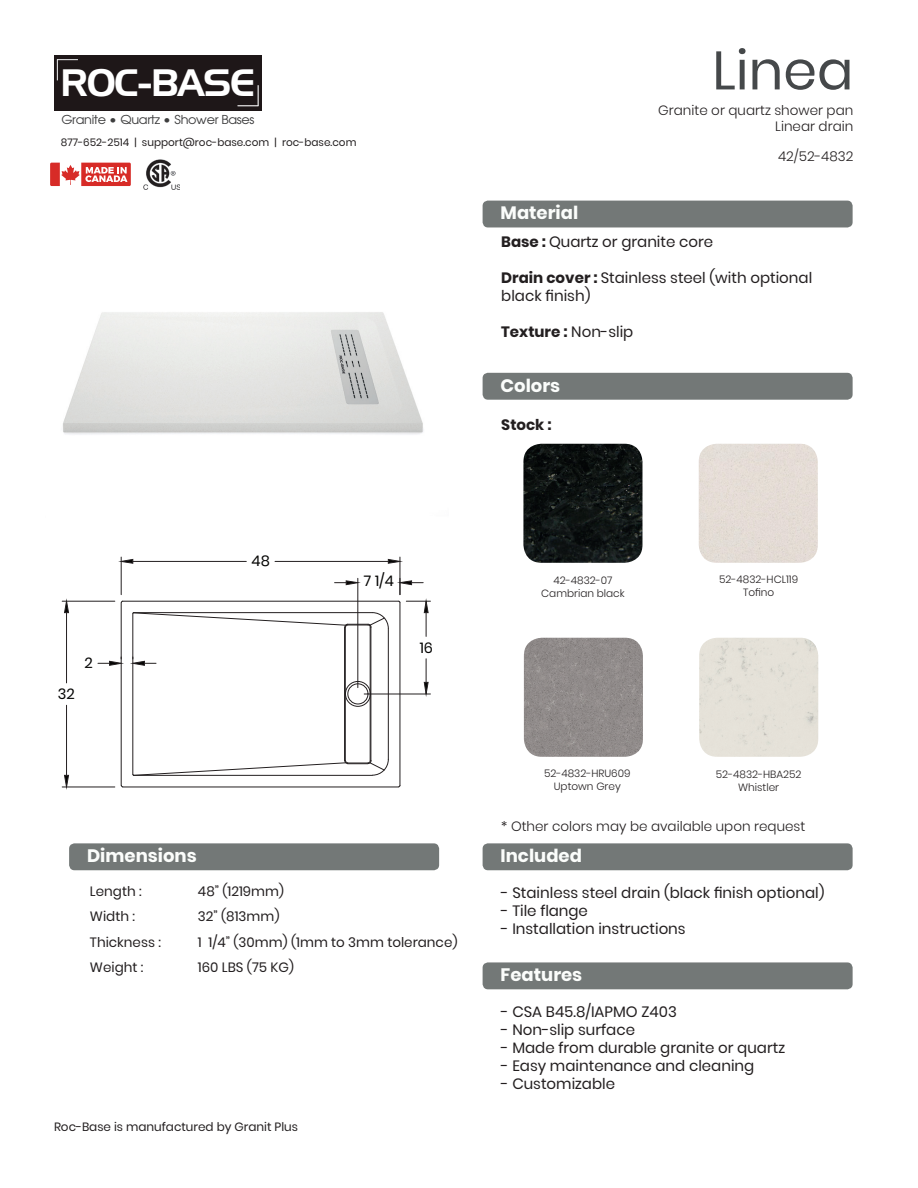
<style>
.page{position:relative;width:918px;height:1188px;background:#fff}
.page>*{position:absolute;margin:0;border:0;box-sizing:border-box;transform-origin:0 0}
.t1{font:54px "Poppins";color:#45484a}
.t2{font:37.2px "Handel Gothic";letter-spacing:-.025em;color:#fff}
.t3{font:700 18px "Poppins";color:#fbfdfb}
.t4{font:15px/18px "Poppins";color:#231f20}
.t5{font:700 15px "Poppins";color:#231f20}
.t6{font:14.7px "Poppins";color:#050504}
.t7{font:13.5px "Poppins";color:#231f20}
.t8{font:300 13.5px/16.2px "Poppins";color:#231f20;text-align:right}
.t9{font:12.3px "Avant Garde";letter-spacing:-.025em;color:#3d3d3e;scale:1.05 1}
.t10{font:12px "Poppins";color:#231f20}
.t11{font:300 10.5px/12.6px "Poppins";color:#231f20;text-align:center}
.t12{font:10.5px "Poppins";color:#231f20}
.s1{font-weight:700}
.s2{font-weight:400}
</style>
<div class="page">
<div style="left:55px;top:55px;width:207px;height:56px;background:#1e1718"></div>
<svg style="left:57px;top:59px;width:21px;height:21px"></svg>
<svg style="left:238px;top:85px;width:21px;height:22px"></svg>
<img style="left:63px;top:312px;width:361px;height:123px">
<svg style="left:50px;top:163px;width:81px;height:23px"></svg>
<img style="left:144px;top:159px;width:36px;height:30px">
<div style="left:483px;top:201px;width:370px;height:26px;background:#737877;border-radius:5px"></div>
<div style="left:483px;top:373px;width:370px;height:27px;background:#737877;border-radius:5px"></div>
<img style="left:523px;top:444px;width:119px;height:119px">
<div style="left:699px;top:444px;width:119px;height:119px;background:#e5dcd6"></div>
<img style="left:524px;top:638px;width:119px;height:119px">
<div style="left:699px;top:638px;width:119px;height:119px;background:#e5e1d8"></div>
<div style="left:483px;top:843px;width:370px;height:27px;background:#737877;border-radius:5px"></div>
<div style="left:483px;top:962px;width:370px;height:27px;background:#737877;border-radius:5px"></div>
<hr style="left:400px;top:603px;width:1px;height:183px;background:#231f20">
<hr style="left:123px;top:787px;width:275px;height:1px;background:#231f20">
<hr style="left:121px;top:603px;width:1px;height:183px;background:#231f20">
<hr style="left:123px;top:601px;width:275px;height:1px;background:#231f20">
<hr style="left:388px;top:629px;width:1px;height:130px;background:#231f20">
<hr style="left:132px;top:613px;width:1px;height:162px;background:#231f20">
<hr style="left:371px;top:627px;width:1px;height:134px;background:#231f20">
<hr style="left:344px;top:627px;width:1px;height:134px;background:#231f20">
<hr style="left:370px;top:627px;width:1px;height:134px;background:#231f20">
<hr style="left:345px;top:627px;width:1px;height:134px;background:#231f20">
<svg style="left:132px;top:612px;width:257px;height:17px"></svg>
<svg style="left:132px;top:759px;width:257px;height:17px"></svg>
<div style="left:347px;top:683px;width:21px;height:21px;border:1px solid #231f20;border-radius:50%"></div>
<div style="left:345px;top:681px;width:26px;height:26px;border:1px solid #231f20;border-radius:50%"></div>
<hr style="left:121px;top:557px;width:1px;height:38px;background:#231f20">
<hr style="left:400px;top:557px;width:1px;height:38px;background:#231f20">
<hr style="left:133px;top:561px;width:113px;height:1px;background:#231f20">
<hr style="left:275px;top:561px;width:113px;height:1px;background:#231f20">
<svg style="left:120px;top:559px;width:14px;height:5px"></svg>
<svg style="left:388px;top:559px;width:13px;height:5px"></svg>
<hr style="left:62px;top:601px;width:53px;height:1px;background:#231f20">
<hr style="left:62px;top:787px;width:53px;height:1px;background:#231f20">
<hr style="left:66px;top:613px;width:1px;height:70px;background:#231f20">
<hr style="left:66px;top:705px;width:1px;height:70px;background:#231f20">
<svg style="left:64px;top:600px;width:5px;height:13px"></svg>
<svg style="left:64px;top:775px;width:5px;height:13px"></svg>
<hr style="left:364px;top:694px;width:66px;height:1px;background:#231f20">
<svg style="left:424px;top:659px;width:5px;height:36px"></svg>
<hr style="left:357px;top:578px;width:1px;height:110px;background:#231f20">
<svg style="left:398px;top:578px;width:32px;height:58px"></svg>
<svg style="left:335px;top:580px;width:24px;height:5px"></svg>
<svg style="left:132px;top:657px;width:24px;height:9px"></svg>
<svg style="left:98px;top:657px;width:24px;height:9px"></svg>
<div style="left:69px;top:843px;width:370px;height:27px;background:#737877;border-radius:5px"></div>
<h2 class="t2" style="left:60px;top:66px;width:196px">ROC-BASE</h2>
<p class="t9" style="left:61px;top:112px;width:186px">Granite • Quartz • Shower Bases</p>
<p class="t12" style="left:61px;top:136px;width:297px">877-652-2514 | support@roc-base.com | roc-base.com</p>
<h1 class="t1" style="left:712px;top:39px;width:143px">Linea</h1>
<p class="t8" style="left:658px;top:102px;width:197px">Granite or quartz shower pan<br>Linear drain</p>
<p class="t8" style="left:778px;top:148px;width:77px">42/52-4832</p>
<p class="t3" style="left:501px;top:203px;width:79px">Material</p>
<p class="t4" style="left:501px;top:233px;width:213px"><span class="s1">Base :</span> Quartz or granite core</p>
<p class="t4" style="left:501px;top:269px;width:312px"><span class="s1">Drain cover :</span> Stainless steel (with optional black finish)</p>
<p class="t5" style="left:501px;top:324px;width:134px">Texture : <span class="s2">Non-slip</span></p>
<p class="t3" style="left:501px;top:375px;width:61px">Colors</p>
<p class="t5" style="left:501px;top:416px;width:52px">Stock :</p>
<p class="t6" style="left:58px;top:685px;width:18px">32</p>
<p class="t6" style="left:85px;top:655px;width:10px">2</p>
<p class="t6" style="left:252px;top:553px;width:20px">48</p>
<p class="t6" style="left:364px;top:573px;width:31px">7 1/4</p>
<p class="t6" style="left:420px;top:639px;width:15px">16</p>
<p class="t3" style="left:87px;top:846px;width:111px">Dimensions</p>
<p class="t7" style="left:90px;top:883px;width:53px">Length :</p>
<p class="t7" style="left:198px;top:883px;width:88px">48” (1219mm)</p>
<p class="t7" style="left:90px;top:909px;width:47px">Width :</p>
<p class="t7" style="left:198px;top:909px;width:83px">32” (813mm)</p>
<p class="t7" style="left:90px;top:934px;width:72px">Thickness :</p>
<p class="t7" style="left:198px;top:934px;width:261px">1 1/4” (30mm) (1mm to 3mm tolerance)</p>
<p class="t7" style="left:90px;top:960px;width:55px">Weight :</p>
<p class="t7" style="left:198px;top:960px;width:98px">160 LBS (75 KG)</p>
<p class="t10" style="left:54px;top:1120px;width:246px">Roc-Base is manufactured by Granit Plus</p>
<p class="t11" style="left:541px;top:574px;width:85px">42-4832-07<br>Cambrian black</p>
<p class="t11" style="left:719px;top:573px;width:80px">52-4832-HCL119<br>Tofino</p>
<p class="t11" style="left:544px;top:767px;width:88px">52-4832-HRU609<br>Uptown Grey</p>
<p class="t11" style="left:716px;top:768px;width:87px">52-4832-HBA252<br>Whistler</p>
<p class="t8" style="left:501px;top:819px;width:306px">* Other colors may be available upon request</p>
<p class="t3" style="left:501px;top:846px;width:83px">Included</p>
<p class="t4" style="left:501px;top:883px;width:325px">- Stainless steel drain (black finish optional)</p>
<p class="t4" style="left:501px;top:901px;width:88px">- Tile flange</p>
<p class="t4" style="left:501px;top:919px;width:186px">- Installation instructions</p>
<p class="t3" style="left:501px;top:965px;width:83px">Features</p>
<p class="t4" style="left:501px;top:1002px;width:177px">- CSA B45.8/IAPMO Z403</p>
<p class="t4" style="left:501px;top:1020px;width:135px">- Non-slip surface</p>
<p class="t4" style="left:501px;top:1038px;width:285px">- Made from durable granite or quartz</p>
<p class="t4" style="left:501px;top:1056px;width:255px">- Easy maintenance and cleaning</p>
<p class="t4" style="left:501px;top:1074px;width:115px">- Customizable</p>
</div>
